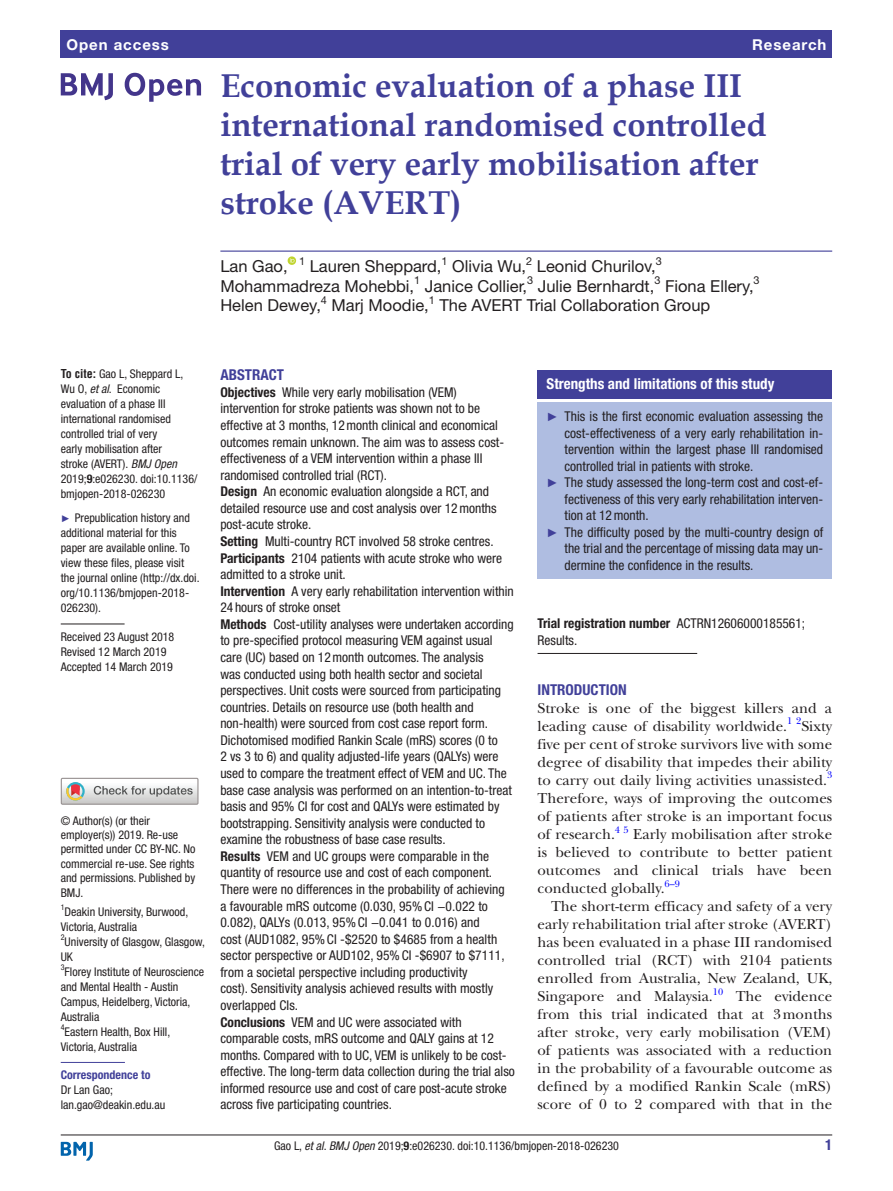
<style>
.page{position:relative;width:893px;height:1191px;background:#fff}
.page>*{position:absolute;margin:0;border:0;box-sizing:border-box;transform-origin:0 0}
.t1{font:700 33px/39px "Book Antiqua";color:#414099}
.t2{font:16.5px "Helvetica Neue LT Std";color:#231f20}
.t3{font:15px/18px "New Baskerville";color:#231f20;text-align:justify}
.t4{font:700 condensed 15px "Helvetica Neue LT Std";color:#fff}
.t5{font:700 condensed 15px "Helvetica Neue LT Std";color:#414099}
.t6{font:700 15px "Helvetica Neue LT Std";letter-spacing:.065em;color:#fff}
.t7{font:condensed 13.5px/16.5px "Helvetica Neue LT Std";color:#231f20}
.t8{font:condensed 12px/15px "Helvetica Neue LT Std";color:#231f20}
.t9{font:700 condensed 12px "Helvetica Neue LT Std";color:#414099}
.t10{font:10.95px "Helvetica Neue LT Std";color:#231f20}
.t11{font:9.9px "New Baskerville";color:#00f}
.t12{font:condensed 7.95px "Helvetica Neue LT Std";color:#231f20}
.s1{font-family:"Helvetica LT Std";font-weight:700}
.s2{font-style:italic}
.s3{font-weight:700}
.s4{font-family:"Arial";font-stretch:normal;font-size:9.75px;color:#414099}
.s5{font-family:"Arial";font-stretch:normal;font-size:12px;color:#414099}
</style>
<div class="page">
<hr style="left:61px;top:1134px;width:771px;height:1px;background:#231f20">
<svg style="left:61px;top:1141px;width:32px;height:19px"></svg>
<div style="left:61px;top:31px;width:771px;height:27px;background:#414099"></div>
<hr style="left:220px;top:250px;width:612px;height:2px;background:#414099">
<svg style="left:288px;top:256px;width:8px;height:9px"></svg>
<hr style="left:61px;top:623px;width:64px;height:1px;background:#231f20">
<hr style="left:61px;top:1062px;width:64px;height:1px;background:#414099">
<svg style="left:61px;top:73px;width:52px;height:27px"></svg>
<svg style="left:125px;top:73px;width:76px;height:29px"></svg>
<div style="left:61px;top:777px;width:138px;height:27px;border:1px solid #969090"></div>
<svg style="left:61px;top:778px;width:137px;height:26px"></svg>
<hr style="left:538px;top:653px;width:159px;height:1px;background:#231f20">
<div style="left:538px;top:370px;width:294px;height:28px;background:#414099"></div>
<div style="left:538px;top:402px;width:294px;height:176px;background:#afbde1"></div>
<p class="t6" style="left:66px;top:35px;width:104px">Open access</p>
<p class="t6" style="left:752px;top:35px;width:76px">Research</p>
<h1 class="t1" style="left:220px;top:66px;width:548px">Economic evaluation of a phase III international randomised controlled trial of very early mobilisation after stroke (AVERT)</h1>
<p class="t2" style="left:220px;top:257px;width:69px">Lan Gao,</p>
<p class="t10" style="left:299px;top:254px;width:8px">1</p>
<p class="t2" style="left:310px;top:257px;width:133px">Lauren Sheppard,</p>
<p class="t10" style="left:442px;top:254px;width:8px">1</p>
<p class="t2" style="left:452px;top:257px;width:75px">Olivia Wu,</p>
<p class="t10" style="left:526px;top:254px;width:8px">2</p>
<p class="t2" style="left:537px;top:257px;width:120px">Leonid Churilov,</p>
<p class="t10" style="left:656px;top:254px;width:8px">3</p>
<p class="t2" style="left:220px;top:276px;width:195px">Mohammadreza Mohebbi,</p>
<p class="t10" style="left:414px;top:274px;width:8px">1</p>
<p class="t2" style="left:425px;top:276px;width:104px">Janice Collier,</p>
<p class="t10" style="left:527px;top:274px;width:8px">3</p>
<p class="t2" style="left:538px;top:276px;width:118px">Julie Bernhardt,</p>
<p class="t10" style="left:654px;top:274px;width:8px">3</p>
<p class="t2" style="left:665px;top:276px;width:90px">Fiona Ellery,</p>
<p class="t10" style="left:754px;top:274px;width:8px">3</p>
<p class="t2" style="left:220px;top:296px;width:102px">Helen Dewey,</p>
<p class="t10" style="left:321px;top:293px;width:8px">4</p>
<p class="t2" style="left:332px;top:296px;width:99px">Marj Moodie,</p>
<p class="t10" style="left:429px;top:293px;width:8px">1</p>
<p class="t2" style="left:439px;top:296px;width:272px">The AVERT Trial Collaboration Group</p>
<p class="t8" style="left:61px;top:366px;width:138px"><span class="s1">To cite:</span> Gao L, Sheppard L,<br>Wu O, <span class="s2">et al</span>. Economic evaluation of a phase III international randomised controlled trial of very<br>early mobilisation after<br>stroke (AVERT). <span class="s2">BMJ Open<br></span>2019;<span class="s3">9</span>:e026230. doi:10.1136/ bmjopen-2018-026230</p>
<p class="t8" style="left:61px;top:510px;width:140px"><span class="s4">►</span> Prepublication history and additional material for this paper are available online. To view these files, please visit the journal online (http://dx.doi. org/10.1136/bmjopen-2018-<br>026230).</p>
<p class="t8" style="left:61px;top:629px;width:115px">Received 23 August 2018<br>Revised 12 March 2019<br>Accepted 14 March 2019</p>
<p class="t8" style="left:61px;top:813px;width:136px;line-height:14.4px">© Author(s) (or their employer(s)) 2019. Re-use permitted under CC BY-NC. No commercial re-use. See rights and permissions. Published by<br>BMJ.</p>
<p class="t12" style="left:61px;top:903px;width:5px">1</p>
<p class="t8" style="left:61px;top:904px;width:129px;text-indent:4px">Deakin University, Burwood,<br>Victoria, Australia</p>
<p class="t12" style="left:61px;top:933px;width:5px">2</p>
<p class="t8" style="left:61px;top:934px;width:146px;text-indent:4px">University of Glasgow, Glasgow,<br>UK</p>
<p class="t12" style="left:61px;top:963px;width:5px">3</p>
<p class="t8" style="left:61px;top:964px;width:145px;text-indent:4px">Florey Institute of Neuroscience and Mental Health - Austin<br>Campus, Heidelberg, Victoria,<br>Australia<br><sup>4</sup>Eastern Health, Box Hill,<br>Victoria, Australia</p>
<p class="t9" style="left:61px;top:1067px;width:91px">Correspondence to</p>
<p class="t8" style="left:61px;top:1082px;width:106px">Dr Lan Gao; lan.gao@deakin.edu.au</p>
<p class="t5" style="left:220px;top:366px;width:65px">Abstract</p>
<p class="t7" style="left:220px;top:384px;width:296px"><span class="s3">Objectives</span> While very early mobilisation (VEM) intervention for stroke patients was shown not to be effective at 3 months, 12month clinical and economical outcomes remain unknown. The aim was to assess cost&shy;effectiveness of a VEM intervention within a phase III randomised controlled trial (RCT).<br><span class="s3">Design</span> An economic evaluation alongside a RCT, and detailed resource use and cost analysis over 12months post-acute stroke.<br><span class="s3">Setting</span> Multi-country RCT involved 58 stroke centres.<br><span class="s3">Participants</span> 2104 patients with acute stroke who were admitted to a stroke unit.<br><span class="s3">Intervention</span> A very early rehabilitation intervention within 24 hours of stroke onset<br><span class="s3">Methods</span> Cost-utility analyses were undertaken according to pre-specified protocol measuring VEM against usual care (UC) based on 12month outcomes. The analysis<br>was conducted using both health sector and societal perspectives. Unit costs were sourced from participating countries. Details on resource use (both health and non-health) were sourced from cost case report form.<br>Dichotomised modified Rankin Scale (mRS) scores (0 to<br>2 vs 3 to 6) and quality adjusted-life years (QALYs) were used to compare the treatment effect of VEM and UC. The base case analysis was performed on an intention-to-treat basis and 95% CI for cost and QALYs were estimated by bootstrapping. Sensitivity analysis were conducted to examine the robustness of base case results.<br><span class="s3">Results</span> VEM and UC groups were comparable in the quantity of resource use and cost of each component.<br>There were no differences in the probability of achieving<br>a favourable mRS outcome (0.030, 95%CI −0.022 to 0.082), QALYs (0.013, 95%CI −0.041 to 0.016) and<br>cost (AUD1082, 95%CI -$2520 to $4685 from a health sector perspective or AUD102, 95%CI -$6907 to $7111, from a societal perspective including productivity<br>cost). Sensitivity analysis achieved results with mostly overlapped CIs.<br><span class="s3">Conclusions</span> VEM and UC were associated with comparable costs, mRS outcome and QALY gains at 12 months. Compared with to UC, VEM is unlikely to be cost&shy;effective. The long-term data collection during the trial also informed resource use and cost of care post-acute stroke across five participating countries.</p>
<p class="t4" style="left:547px;top:375px;width:229px">Strengths and limitations of this study</p>
<p class="t7" style="left:547px;top:408px;width:278px"><span class="s5">►</span> This is the first economic evaluation assessing the</p>
<p class="t7" style="left:565px;top:424px;width:260px">cost-effectiveness of a very early rehabilitation in-</p>
<p class="t7" style="left:565px;top:441px;width:260px">tervention within the largest phase III randomised</p>
<p class="t7" style="left:565px;top:457px;width:190px">controlled trial in patients with stroke.</p>
<p class="t7" style="left:547px;top:474px;width:278px"><span class="s5">►</span> The study assessed the long-term cost and cost-ef-</p>
<p class="t7" style="left:565px;top:490px;width:260px">fectiveness of this very early rehabilitation interven-</p>
<p class="t7" style="left:565px;top:507px;width:86px">tion at 12month.</p>
<p class="t7" style="left:547px;top:523px;width:278px"><span class="s5">►</span> The difficulty posed by the multi-country design of</p>
<p class="t7" style="left:565px;top:540px;width:260px">the trial and the percentage of missing data may un-</p>
<p class="t7" style="left:565px;top:556px;width:190px">dermine the confidence in the results.</p>
<p class="t7" style="left:538px;top:615px;width:269px"><span class="s3">Trial registration number</span> ACTRN12606000185561;<br>Results.</p>
<p class="t5" style="left:538px;top:681px;width:91px">Introduction</p>
<p class="t3" style="left:538px;top:699px;width:296px">Stroke is one of the biggest killers and a leading cause of disability worldwide.</p>
<p class="t11" style="left:787px;top:715px;width:16px">1 2</p>
<p class="t3" style="left:538px;top:717px;width:296px;text-indent:264px">Sixty five per cent of stroke survivors live with some degree of disability that impedes their ability to carry out daily living activities unassisted.</p>
<p class="t11" style="left:827px;top:769px;width:7px">3</p>
<p class="t3" style="left:538px;top:789px;width:296px">Therefore, ways of improving the outcomes of patients after stroke is an important focus of research.</p>
<p class="t11" style="left:615px;top:823px;width:15px">4 5</p>
<p class="t3" style="left:538px;top:825px;width:296px;text-indent:96px">Early mobilisation after stroke is believed to contribute to better patient outcomes and clinical trials have been conducted globally.</p>
<p class="t11" style="left:665px;top:877px;width:17px">6–9</p>
<p class="t3" style="left:538px;top:897px;width:296px;text-indent:14px">The short-term efficacy and safety of a very early rehabilitation trial after stroke (AVERT) has been evaluated in a phase III randomised controlled trial (RCT) with 2104 patients enrolled from Australia, New Zealand, UK, Singapore and Malaysia.</p>
<p class="t11" style="left:713px;top:985px;width:12px">10</p>
<p class="t3" style="left:538px;top:987px;width:296px;text-indent:198px">The evidence from this trial indicated that at 3months after stroke, very early mobilisation (VEM) of patients was associated with a reduction in the probability of a favourable outcome as defined by a modified Rankin Scale (mRS) score of 0 to 2 compared with that in the</p>
<p class="t8" style="left:274px;top:1137px;width:346px">Gao L, <span class="s2">et al</span>. <span class="s2">BMJ Open</span> 2019;<span class="s3">9</span>:e026230. doi:10.1136/bmjopen-2018-026230</p>
<p class="t5" style="left:825px;top:1135px;width:9px">1</p>
</div>
